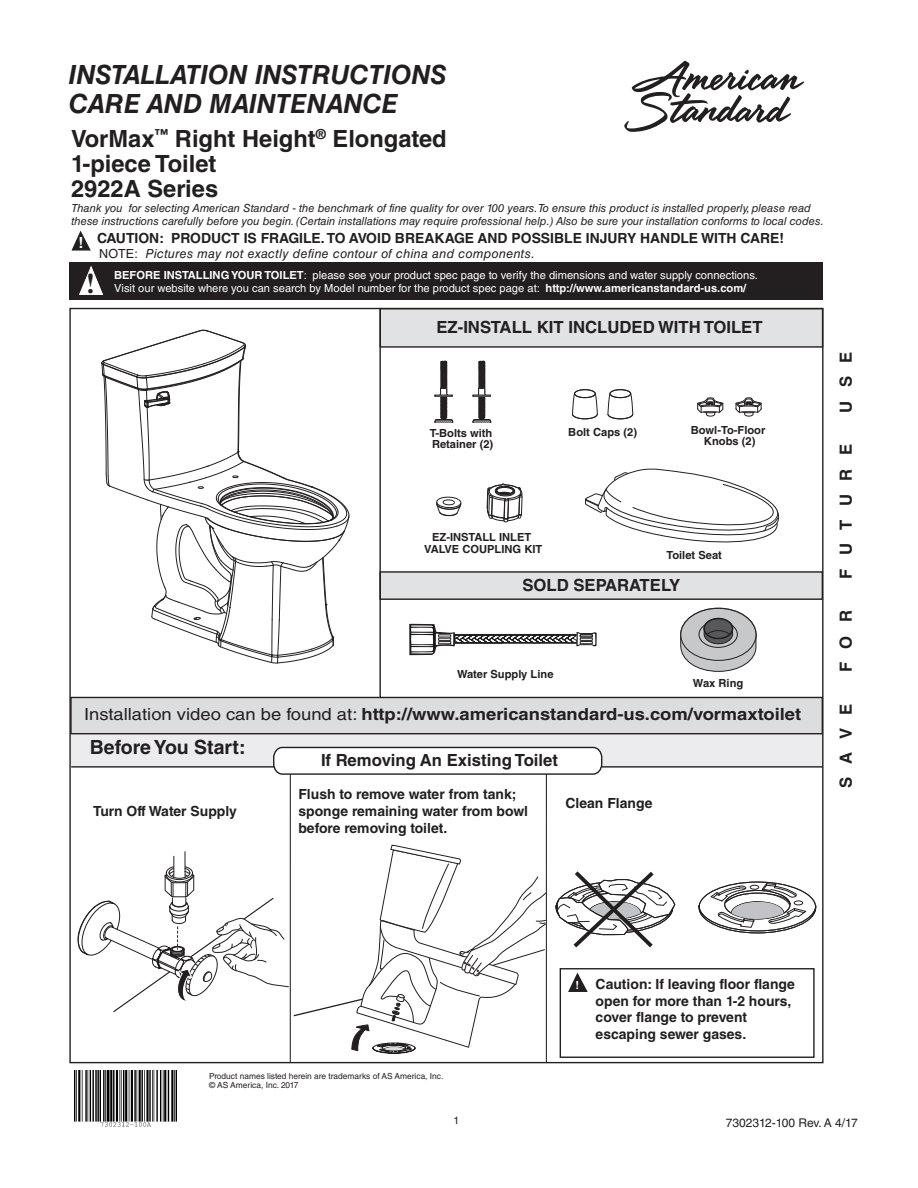
<style>
.page{position:relative;width:918px;height:1188px;background:#fff}
.page>*{position:absolute;margin:0;border:0;box-sizing:border-box;transform-origin:0 0}
.t1{font:700 27.9px "Times New Roman MT Std";color:#231f20}
.t2{font:italic 700 26.55px/29.2px "Helvetica LT Std";color:#231f20}
.t3{font:700 23.7px/25px "Helvetica LT Std";color:#231f20}
.t4{font:700 19.5px "Helvetica LT Std";color:#231f20}
.t5{font:700 16.8px "Helvetica LT Std";color:#231f20}
.t6{font:700 16.8px "Helvetica LT Std";color:#231f20;scale:1.1 1}
.t7{font:700 15.3px "Helvetica LT Std";color:#fff}
.t8{font:700 13.95px/16.8px "Helvetica LT Std";color:#231f20}
.t9{font:italic 12.6px "Helvetica LT Std";letter-spacing:.025em;color:#231f20}
.t10{font:12px "Helvetica LT Std";color:#231f20}
.t11{font:italic 11.1px/12.6px "Helvetica LT Std";color:#231f20}
.t12{font:11.1px "Helvetica LT Std";color:#fff}
.t13{font:700 11.1px/11.1px "Helvetica LT Std";color:#231f20;text-align:center}
.t14{font:10.5px "Helvetica LT Std";color:#231f20}
.t15{font:8.4px/9px "Helvetica LT Std";color:#231f20}
.s1{font-style:normal}
.s2{font-weight:700}
.s3{font-weight:400}
.s4{font-size:11.1px;color:#fff}
</style>
<div class="page">
<div style="left:380px;top:572px;width:442px;height:27px;background:#e1e2e4"></div>
<div style="left:379px;top:571px;width:444px;height:29px;border:1px solid #231f20"></div>
<svg style="left:71px;top:230px;width:20px;height:21px"></svg>
<div style="left:574px;top:389px;width:22px;height:9px;border:1px solid #231f20;border-radius:50%"></div>
<svg style="left:572px;top:393px;width:26px;height:27px"></svg>
<div style="left:610px;top:389px;width:21px;height:9px;background:#fff;border:1px solid #231f20;border-radius:50%"></div>
<div style="left:610px;top:389px;width:21px;height:9px;border:1px solid #231f20;border-radius:50%"></div>
<svg style="left:607px;top:393px;width:27px;height:27px"></svg>
<svg style="left:434px;top:361px;width:20px;height:62px"></svg>
<svg style="left:472px;top:361px;width:20px;height:62px"></svg>
<svg style="left:697px;top:397px;width:27px;height:20px"></svg>
<svg style="left:736px;top:397px;width:26px;height:20px"></svg>
<svg style="left:681px;top:608px;width:75px;height:52px"></svg>
<div style="left:704px;top:618px;width:29px;height:21px;background:#57585a;border-radius:50%"></div>
<div style="left:703px;top:618px;width:30px;height:21px;border:1px solid #231f20;border-radius:50%"></div>
<div style="left:704px;top:618px;width:29px;height:21px;border:1px solid #231f20;border-radius:50%"></div>
<svg style="left:680px;top:627px;width:77px;height:45px"></svg>
<svg style="left:585px;top:468px;width:194px;height:75px"></svg>
<div style="left:380px;top:309px;width:443px;height:38px;background:#e1e2e4"></div>
<div style="left:380px;top:308px;width:443px;height:40px;border:1px solid #231f20"></div>
<svg style="left:409px;top:623px;width:188px;height:33px"></svg>
<hr style="left:455px;top:642px;width:122px;height:2px;background:#231f20">
<hr style="left:454px;top:634px;width:123px;height:1px;background:#231f20">
<div style="left:69px;top:262px;width:754px;height:38px;background:#231f20"></div>
<svg style="left:79px;top:266px;width:25px;height:29px"></svg>
<svg style="left:624px;top:60px;width:180px;height:72px"></svg>
<svg style="left:101px;top:330px;width:249px;height:334px"></svg>
<hr style="left:379px;top:309px;width:2px;height:389px;background:#231f20">
<hr style="left:290px;top:765px;width:1px;height:298px;background:#231f20">
<hr style="left:546px;top:765px;width:1px;height:298px;background:#231f20">
<div style="left:71px;top:734px;width:752px;height:33px;background:#ececee"></div>
<hr style="left:71px;top:766px;width:752px;height:2px;background:#231f20">
<svg style="left:272px;top:746px;width:331px;height:29px"></svg>
<div style="left:560px;top:968px;width:255px;height:90px;border:1px solid #231f20"></div>
<svg style="left:568px;top:972px;width:20px;height:20px"></svg>
<svg style="left:698px;top:881px;width:118px;height:53px"></svg>
<svg style="left:555px;top:871px;width:121px;height:77px"></svg>
<svg style="left:77px;top:844px;width:470px;height:210px"></svg>
<div style="left:71px;top:697px;width:751px;height:37px;background:#dcdddf"></div>
<div style="left:70px;top:697px;width:753px;height:37px;border:1px solid #231f20"></div>
<svg style="left:436px;top:496px;width:26px;height:20px"></svg>
<svg style="left:486px;top:483px;width:37px;height:40px"></svg>
<img style="left:75px;top:1070px;width:102px;height:56px">
<h2 class="t2" style="left:69px;top:60px;width:379px">INSTALLATION INSTRUCTIONS<br>CARE AND MAINTENANCE</h2>
<h3 class="t3" style="left:71px;top:125px;width:377px">VorMax<sup>™</sup> Right Height<sup>®</sup> Elongated<br>1-piece Toilet<br>2922A Series</h3>
<p class="t11" style="left:72px;top:202px;width:754px">Thank you for selecting American Standard - the benchmark of fine quality for over 100 years.To ensure this product is installed properly, please read these instructions carefully before you begin. (Certain installations may require professional help.) Also be sure your installation conforms to local codes.</p>
<p class="t7" style="left:79px;top:234px;width:7px">!</p>
<p class="t8" style="left:97px;top:229px;width:688px">CAUTION: PRODUCT IS FRAGILE. TO AVOID BREAKAGE AND POSSIBLE INJURY HANDLE WITH CARE!</p>
<p class="t9" style="left:99px;top:246px;width:437px"><span class="s1">NOTE:</span> Pictures may not exactly define contour of china and components.</p>
<p class="t12" style="left:114px;top:269px;width:645px"><span class="s2">BEFORE INSTALLING YOUR TOILET</span>: please see your product spec page to verify the dimensions and water supply connections.</p>
<h1 class="t1" style="left:87px;top:267px;width:9px">!</h1>
<p class="t12" style="left:114px;top:282px;width:634px">Visit our website where you can search by Model number for the product spec page at: <span class="s2">http://www.americanstandard-us.com/</span></p>
<p class="t5" style="left:436px;top:317px;width:328px">EZ-INSTALL KIT INCLUDED WITH TOILET</p>
<p class="t13" style="left:430px;top:427px;width:65px;text-align:left">T-Bolts with<br>Retainer (2)</p>
<p class="t13" style="left:568px;top:426px;width:70px">Bolt Caps (2)</p>
<p class="t13" style="left:691px;top:424px;width:76px">Bowl-To-Floor<br>Knobs (2)</p>
<p class="t13" style="left:424px;top:530px;width:120px;line-height:12.6px">EZ-INSTALL INLET<br>VALVE COUPLING KIT</p>
<p class="t13" style="left:666px;top:549px;width:57px">Toilet Seat</p>
<p class="t5" style="left:522px;top:575px;width:160px">SOLD SEPARATELY</p>
<p class="t13" style="left:457px;top:668px;width:98px">Water Supply Line</p>
<p class="t13" style="left:693px;top:678px;width:52px">Wax Ring</p>
<p class="t6" style="left:84px;top:703px;width:653px"><span class="s3">Installation video can be found at:</span> http://www.americanstandard-us.com/vormaxtoilet</p>
<h3 class="t4" style="left:90px;top:735px;width:157px">Before You Start:</h3>
<p class="t8" style="left:93px;top:803px;width:145px">Turn Off Water Supply</p>
<p class="t5" style="left:321px;top:750px;width:239px">If Removing An Existing Toilet</p>
<p class="t8" style="left:298px;top:786px;width:231px">Flush to remove water from tank; sponge remaining water from bowl before removing toilet.</p>
<p class="t8" style="left:566px;top:795px;width:88px">Clean Flange</p>
<p class="t5" style="left:836px;top:413px;width:63px;rotate:-90deg">USE</p>
<p class="t5" style="left:836px;top:579px;width:136px;rotate:-90deg">FUTURE</p>
<p class="t5" style="left:836px;top:672px;width:64px;rotate:-90deg">FOR</p>
<p class="t5" style="left:836px;top:788px;width:86px;rotate:-90deg">SAVE</p>
<p class="t15" style="left:209px;top:1072px;width:236px">Product names listed herein are trademarks of AS America, Inc. © AS America, Inc. 2017</p>
<p class="t8" style="left:596px;top:975px;width:201px;text-indent:-20px"><span class="s4">!</span> Caution: If leaving floor flange open for more than 1-2 hours, cover flange to prevent escaping sewer gases.</p>
<p class="t14" style="left:454px;top:1114px;width:7px">1</p>
<p class="t10" style="left:726px;top:1116px;width:134px">7302312-100 Rev. A 4/17</p>
</div>
